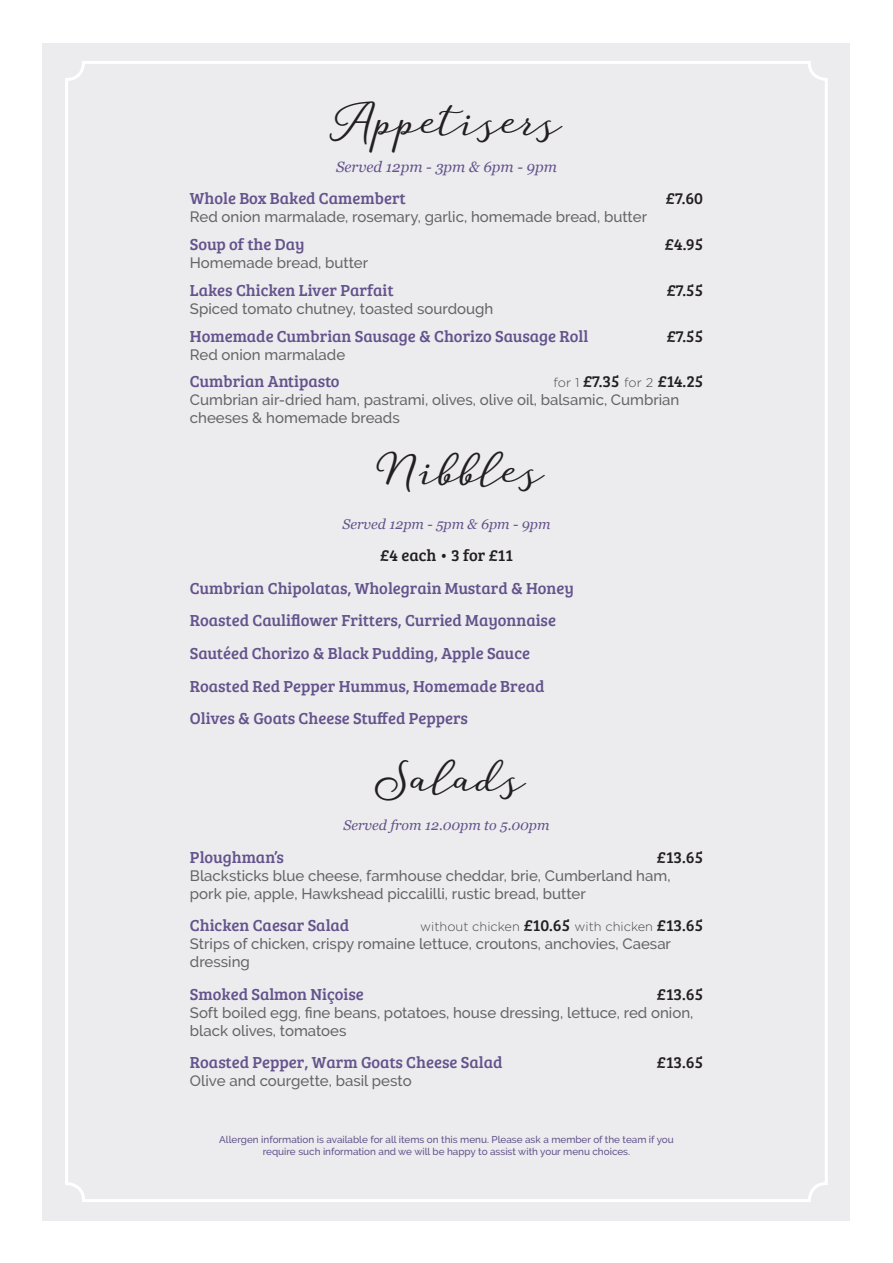
<style>
.page{position:relative;width:893px;height:1263px;background:#fff}
.page>*{position:absolute;margin:0;border:0;box-sizing:border-box;transform-origin:0 0}
.t1{font:700 34.05px "Guess";color:#231f20}
.t2{font:16.5px/32.5px "Bree Serif";color:#64538c}
.t3{font:16.5px "Bree Serif";color:#231f20}
.t4{font:500 15px/18px "Raleway";color:#656568}
.t5{font:italic 15px "Georgia";color:#64538c}
.t6{font:italic 14.1px "Georgia";color:#64538c}
.t7{font:300 12.75px "Gotham";color:#464748}
.t8{font:500 9.9px/11.9px "Raleway";color:#64538c;text-align:center}
.s1{font-family:"Gotham";font-weight:300;font-size:12.75px;color:#464748}
.s2{font-family:"Bree Serif";font-weight:400;font-size:16.5px;color:#231f20}
</style>
<div class="page">
<div style="left:43px;top:43px;width:807px;height:1177px;background:#ececee"></div>
<h1 class="t1" style="left:334px;top:99px;width:226px">Appetisers</h1>
<p class="t5" style="left:336px;top:155px;width:222px">Served 12pm - 3pm &amp; 6pm - 9pm</p>
<p class="t2" style="left:190px;top:181px;width:217px">Whole Box Baked Camembert</p>
<p class="t3" style="left:666px;top:186px;width:39px">£7.60</p>
<p class="t4" style="left:190px;top:208px;width:459px">Red onion marmalade, rosemary, garlic, homemade bread, butter</p>
<p class="t2" style="left:190px;top:227px;width:116px">Soup of the Day</p>
<p class="t3" style="left:665px;top:232px;width:40px">£4.95</p>
<p class="t4" style="left:190px;top:254px;width:180px">Homemade bread, butter</p>
<p class="t2" style="left:190px;top:273px;width:205px">Lakes Chicken Liver Parfait</p>
<p class="t3" style="left:667px;top:278px;width:38px">£7.55</p>
<p class="t4" style="left:190px;top:299px;width:305px">Spiced tomato chutney, toasted sourdough</p>
<p class="t2" style="left:190px;top:319px;width:400px">Homemade Cumbrian Sausage &amp; Chorizo Sausage Roll</p>
<p class="t3" style="left:667px;top:324px;width:38px">£7.55</p>
<p class="t4" style="left:190px;top:345px;width:157px">Red onion marmalade</p>
<p class="t2" style="left:190px;top:364px;width:151px">Cumbrian Antipasto</p>
<p class="t3" style="left:553px;top:370px;width:151px"><span class="s1">for 1</span> £7.35 <span class="s1">for 2</span> £14.25</p>
<p class="t4" style="left:190px;top:391px;width:491px">Cumbrian air-dried ham, pastrami, olives, olive oil, balsamic, Cumbrian cheeses &amp; homemade breads</p>
<h1 class="t1" style="left:373px;top:448px;width:170px">Nibbles</h1>
<p class="t6" style="left:342px;top:514px;width:209px">Served 12pm - 5pm &amp; 6pm - 9pm</p>
<p class="t3" style="left:380px;top:543px;width:134px">£4 each • 3 for £11</p>
<p class="t2" style="left:190px;top:571px;width:386px">Cumbrian Chipolatas, Wholegrain Mustard &amp; Honey Roasted Cauliflower Fritters, Curried Mayonnaise Sautéed Chorizo &amp; Black Pudding, Apple Sauce Roasted Red Pepper Hummus, Homemade Bread Olives &amp; Goats Cheese Stuffed Peppers</p>
<h1 class="t1" style="left:370px;top:755px;width:154px">Salads</h1>
<p class="t6" style="left:343px;top:815px;width:207px">Served from 12.00pm to 5.00pm</p>
<p class="t2" style="left:190px;top:840px;width:95px">Ploughman’s</p>
<p class="t3" style="left:657px;top:845px;width:48px">£13.65</p>
<p class="t4" style="left:190px;top:866px;width:482px">Blacksticks blue cheese, farmhouse cheddar, brie, Cumberland ham, pork pie, apple, Hawkshead piccalilli, rustic bread, butter</p>
<p class="t2" style="left:190px;top:908px;width:161px">Chicken Caesar Salad</p>
<p class="t7" style="left:420px;top:918px;width:284px">without chicken <span class="s2">£10.65</span> with chicken <span class="s2">£13.65</span></p>
<p class="t4" style="left:190px;top:935px;width:483px">Strips of chicken, crispy romaine lettuce, croutons, anchovies, Caesar dressing</p>
<p class="t2" style="left:190px;top:977px;width:175px">Smoked Salmon Niçoise</p>
<p class="t3" style="left:657px;top:982px;width:48px">£13.65</p>
<p class="t4" style="left:190px;top:1003px;width:505px">Soft boiled egg, fine beans, potatoes, house dressing, lettuce, red onion, black olives, tomatoes</p>
<p class="t2" style="left:190px;top:1045px;width:314px">Roasted Pepper, Warm Goats Cheese Salad</p>
<p class="t3" style="left:657px;top:1050px;width:48px">£13.65</p>
<p class="t4" style="left:190px;top:1072px;width:223px">Olive and courgette, basil pesto</p>
<p class="t8" style="left:219px;top:1133px;width:456px">Allergen information is available for all items on this menu. Please ask a member of the team if you require such information and we will be happy to assist with your menu choices.</p>
</div>
